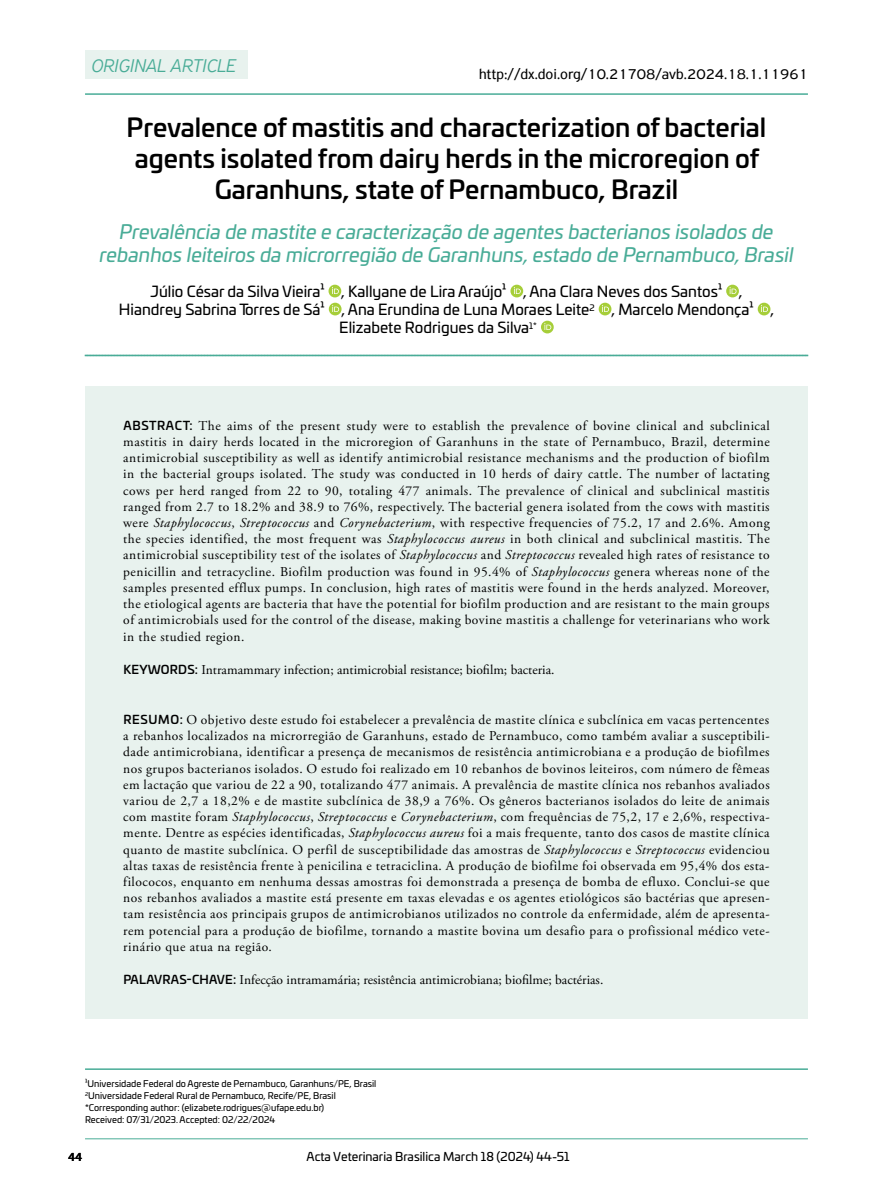
<style>
.page{position:relative;width:893px;height:1191px;background:#fff}
.page>*{position:absolute;margin:0;border:0;box-sizing:border-box;transform-origin:0 0}
.t1{font:500 25.5px/30.6px "Univia Pro";color:#000;text-align:center}
.t2{font:italic 19.5px/23.4px "Univia Pro";color:#49ac97;text-align:center}
.t3{font:italic 300 19.5px "PF Highway Sans Pro";color:#49ac97}
.t4{font:15px "Univia Pro";color:#000}
.t5{font:15px "PF Highway Sans Pro";color:#000}
.t6{font:13.5px/16.2px "Adobe Garamond Pro";color:#000;text-align:justify}
.t7{font:12px "Univia Pro";color:#000}
.t8{font:700 12px "PF Agora Sans Pro";color:#000}
.t9{font:9px/12px "Univia Pro";color:#000}
.s1{font-family:"Univia Pro";font-weight:500;font-size:12px}
.s2{font-style:italic}
</style>
<div class="page">
<hr style="left:85px;top:1138px;width:723px;height:1px;background:#49ac97">
<hr style="left:85px;top:93px;width:723px;height:2px;background:#49ac97">
<svg style="left:85px;top:354px;width:723px;height:2px"></svg>
<div style="left:329px;top:285px;width:12px;height:12px;background:#a6ce39;border-radius:50%"></div>
<svg style="left:332px;top:287px;width:7px;height:7px"></svg>
<div style="left:510px;top:285px;width:13px;height:12px;background:#a6ce39;border-radius:50%"></div>
<svg style="left:514px;top:287px;width:7px;height:7px"></svg>
<svg style="left:726px;top:285px;width:13px;height:12px"></svg>
<svg style="left:730px;top:287px;width:6px;height:7px"></svg>
<div style="left:329px;top:303px;width:13px;height:12px;background:#a6ce39;border-radius:50%"></div>
<svg style="left:332px;top:305px;width:7px;height:7px"></svg>
<div style="left:599px;top:303px;width:12px;height:12px;background:#a6ce39;border-radius:50%"></div>
<svg style="left:602px;top:305px;width:7px;height:7px"></svg>
<div style="left:758px;top:303px;width:12px;height:12px;background:#a6ce39;border-radius:50%"></div>
<svg style="left:761px;top:305px;width:7px;height:7px"></svg>
<div style="left:541px;top:321px;width:13px;height:12px;background:#a6ce39;border-radius:50%"></div>
<svg style="left:544px;top:323px;width:7px;height:7px"></svg>
<hr style="left:85px;top:1068px;width:723px;height:2px;background:#49ac97">
<div style="left:85px;top:50px;width:162px;height:29px;background:#e8f2ee"></div>
<div style="left:85px;top:386px;width:723px;height:632px;background:#e8f2ee"></div>
<h2 class="t3" style="left:91px;top:54px;width:146px">ORIGINAL ARTICLE</h2>
<p class="t5" style="left:479px;top:65px;width:330px">http://dx.doi.org/10.21708/avb.2024.18.1.11961</p>
<h1 class="t1" style="left:127px;top:111px;width:641px">Prevalence of mastitis and characterization of bacterial agents isolated from dairy herds in the microregion of<br>Garanhuns, state of Pernambuco, Brazil</h1>
<h2 class="t2" style="left:99px;top:219px;width:696px">Prevalência de mastite e caracterização de agentes bacterianos isolados de rebanhos leiteiros da microrregião de Garanhuns, estado de Pernambuco, Brasil</h2>
<p class="t4" style="left:150px;top:280px;width:594px">Júlio César da Silva Vieira¹ , Kallyane de Lira Araújo¹ , Ana Clara Neves dos Santos¹ ,</p>
<p class="t4" style="left:119px;top:298px;width:657px">Hiandrey Sabrina Torres de Sá¹ , Ana Erundina de Luna Moraes Leite<sup>2</sup> , Marcelo Mendonça¹ ,</p>
<p class="t4" style="left:339px;top:316px;width:199px">Elizabete Rodrigues da Silva<sup>1*</sup></p>
<p class="t6" style="left:123px;top:418px;width:648px"><span class="s1">ABSTRACT:</span> The aims of the present study were to establish the prevalence of bovine clinical and subclinical mastitis in dairy herds located in the microregion of Garanhuns in the state of Pernambuco, Brazil, determine antimicrobial susceptibility as well as identify antimicrobial resistance mechanisms and the production of biofilm in the bacterial groups isolated. The study was conducted in 10 herds of dairy cattle. The number of lactating cows per herd ranged from 22 to 90, totaling 477 animals. The prevalence of clinical and subclinical mastitis ranged from 2.7 to 18.2% and 38.9 to 76%, respectively. The bacterial genera isolated from the cows with mastitis were <span class="s2">Staphylococcus</span>, <span class="s2">Streptococcus</span> and <span class="s2">Corynebacterium</span>, with respective frequencies of 75.2, 17 and 2.6%. Among the species identified, the most frequent was <span class="s2">Staphylococcus aureus</span> in both clinical and subclinical mastitis. The antimicrobial susceptibility test of the isolates of <span class="s2">Staphylococcus</span> and <span class="s2">Streptococcus</span> revealed high rates of resistance to penicillin and tetracycline. Biofilm production was found in 95.4% of <span class="s2">Staphylococcus</span> genera whereas none of the samples presented efflux pumps. In conclusion, high rates of mastitis were found in the herds analyzed. Moreover, the etiological agents are bacteria that have the potential for biofilm production and are resistant to the main groups of antimicrobials used for the control of the disease, making bovine mastitis a challenge for veterinarians who work in the studied region.</p>
<p class="t6" style="left:123px;top:662px;width:433px"><span class="s1">KEYWORDS:</span> Intramammary infection; antimicrobial resistance; biofilm; bacteria.</p>
<p class="t6" style="left:123px;top:712px;width:648px"><span class="s1">RESUMO:</span> O objetivo deste estudo foi estabelecer a prevalência de mastite clínica e subclínica em vacas pertencentes a rebanhos localizados na microrregião de Garanhuns, estado de Pernambuco, como também avaliar a susceptibili&shy;dade antimicrobiana, identificar a presença de mecanismos de resistência antimicrobiana e a produção de biofilmes nos grupos bacterianos isolados. O estudo foi realizado em 10 rebanhos de bovinos leiteiros, com número de fêmeas em lactação que variou de 22 a 90, totalizando 477 animais. A prevalência de mastite clínica nos rebanhos avaliados variou de 2,7 a 18,2% e de mastite subclínica de 38,9 a 76%. Os gêneros bacterianos isolados do leite de animais com mastite foram <span class="s2">Staphylococcus</span>, <span class="s2">Streptococcus</span> e <span class="s2">Corynebacterium</span>, com frequências de 75,2, 17 e 2,6%, respectiva&shy;mente. Dentre as espécies identificadas, <span class="s2">Staphylococcus aureus</span> foi a mais frequente, tanto dos casos de mastite clínica quanto de mastite subclínica. O perfil de susceptibilidade das amostras de <span class="s2">Staphylococcus</span> e <span class="s2">Streptococcus</span> evidenciou altas taxas de resistência frente à penicilina e tetraciclina. A produção de biofilme foi observada em 95,4% dos esta&shy;filococos, enquanto em nenhuma dessas amostras foi demonstrada a presença de bomba de efluxo. Conclui-se que nos rebanhos avaliados a mastite está presente em taxas elevadas e os agentes etiológicos são bactérias que apresen&shy;tam resistência aos principais grupos de antimicrobianos utilizados no controle da enfermidade, além de apresenta&shy;rem potencial para a produção de biofilme, tornando a mastite bovina um desafio para o profissional médico vete&shy;rinário que atua na região.</p>
<p class="t6" style="left:123px;top:972px;width:481px"><span class="s1">PALAVRAS-CHAVE:</span> Infecção intramamária; resistência antimicrobiana; biofilme; bactérias.</p>
<p class="t9" style="left:85px;top:1077px;width:293px">¹Universidade Federal do Agreste de Pernambuco, Garanhuns/PE, Brasil <sup>2</sup>Universidade Federal Rural de Pernambuco, Recife/PE, Brasil *Corresponding author: (elizabete.rodrigues@ufape.edu.br)<br>Received: 07/31/2023. Accepted: 02/22/2024</p>
<p class="t8" style="left:68px;top:1148px;width:16px">44</p>
<p class="t7" style="left:307px;top:1147px;width:264px">Acta Veterinaria Brasilica March 18 (2024) 44-51</p>
</div>
